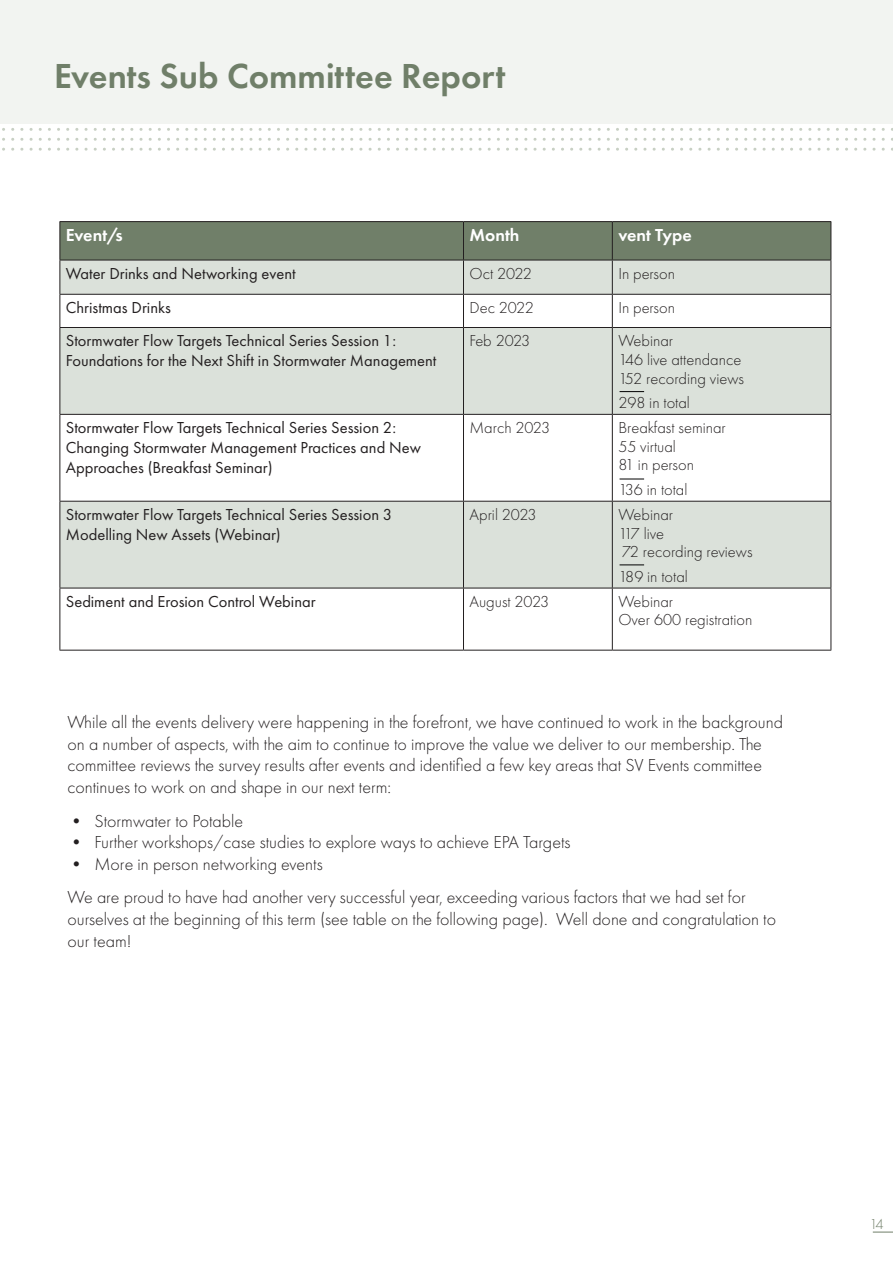
<style>
.page{position:relative;width:893px;height:1263px;background:#fff}
.page>*{position:absolute;margin:0;border:0;box-sizing:border-box;transform-origin:0 0}
.t1{font:600 36px "Futura PT";color:#707f69}
.t2{font:300 18px/21.6px "Futura PT";color:#231f20}
.t3{font:600 18px "Futura PT";color:#fff}
.t4{font:16.5px/19.8px "Futura PT";color:#231f20}
.t5{font:300 16.5px/18.8px "Futura PT";color:#231f20}
.t6{font:300 15px "Futura PT";color:#707f69}
</style>
<div class="page">
<svg style="left:873px;top:1232px;width:20px;height:1px"></svg>
<div style="left:61px;top:222px;width:770px;height:38px;background:#707f69"></div>
<svg style="left:61px;top:261px;width:770px;height:327px;fill:#dbe1da"></svg>
<hr style="left:60px;top:221px;width:403px;height:1px;background:#231f20">
<hr style="left:60px;top:222px;width:1px;height:38px;background:#231f20">
<hr style="left:463px;top:221px;width:149px;height:1px;background:#231f20">
<hr style="left:463px;top:222px;width:1px;height:38px;background:#231f20">
<hr style="left:612px;top:221px;width:219px;height:1px;background:#231f20">
<hr style="left:612px;top:222px;width:1px;height:38px;background:#231f20">
<hr style="left:831px;top:222px;width:1px;height:38px;background:#231f20">
<hr style="left:60px;top:260px;width:403px;height:1px;background:#231f20">
<hr style="left:60px;top:260px;width:1px;height:34px;background:#231f20">
<hr style="left:463px;top:260px;width:149px;height:1px;background:#231f20">
<hr style="left:463px;top:260px;width:1px;height:34px;background:#231f20">
<hr style="left:612px;top:260px;width:219px;height:1px;background:#231f20">
<hr style="left:612px;top:260px;width:1px;height:34px;background:#231f20">
<hr style="left:831px;top:260px;width:1px;height:34px;background:#231f20">
<hr style="left:60px;top:294px;width:403px;height:1px;background:#231f20">
<hr style="left:60px;top:295px;width:1px;height:32px;background:#231f20">
<hr style="left:463px;top:294px;width:149px;height:1px;background:#231f20">
<hr style="left:463px;top:295px;width:1px;height:32px;background:#231f20">
<hr style="left:612px;top:294px;width:219px;height:1px;background:#231f20">
<hr style="left:612px;top:295px;width:1px;height:32px;background:#231f20">
<hr style="left:831px;top:295px;width:1px;height:32px;background:#231f20">
<hr style="left:60px;top:327px;width:403px;height:1px;background:#231f20">
<hr style="left:60px;top:328px;width:1px;height:86px;background:#231f20">
<hr style="left:463px;top:327px;width:149px;height:1px;background:#231f20">
<hr style="left:463px;top:328px;width:1px;height:86px;background:#231f20">
<hr style="left:612px;top:327px;width:219px;height:1px;background:#231f20">
<hr style="left:612px;top:328px;width:1px;height:86px;background:#231f20">
<hr style="left:831px;top:328px;width:1px;height:86px;background:#231f20">
<hr style="left:60px;top:414px;width:403px;height:1px;background:#231f20">
<hr style="left:60px;top:415px;width:1px;height:86px;background:#231f20">
<hr style="left:463px;top:414px;width:149px;height:1px;background:#231f20">
<hr style="left:463px;top:415px;width:1px;height:86px;background:#231f20">
<hr style="left:612px;top:414px;width:219px;height:1px;background:#231f20">
<hr style="left:612px;top:415px;width:1px;height:86px;background:#231f20">
<hr style="left:831px;top:415px;width:1px;height:86px;background:#231f20">
<hr style="left:60px;top:501px;width:403px;height:1px;background:#231f20">
<hr style="left:60px;top:502px;width:1px;height:86px;background:#231f20">
<hr style="left:463px;top:501px;width:149px;height:1px;background:#231f20">
<hr style="left:463px;top:502px;width:1px;height:86px;background:#231f20">
<hr style="left:612px;top:501px;width:219px;height:1px;background:#231f20">
<hr style="left:612px;top:502px;width:1px;height:86px;background:#231f20">
<hr style="left:831px;top:502px;width:1px;height:86px;background:#231f20">
<hr style="left:60px;top:588px;width:403px;height:1px;background:#231f20">
<hr style="left:60px;top:588px;width:1px;height:62px;background:#231f20">
<hr style="left:463px;top:588px;width:149px;height:1px;background:#231f20">
<hr style="left:463px;top:588px;width:1px;height:62px;background:#231f20">
<hr style="left:612px;top:588px;width:219px;height:1px;background:#231f20">
<hr style="left:612px;top:588px;width:1px;height:62px;background:#231f20">
<hr style="left:831px;top:588px;width:1px;height:62px;background:#231f20">
<hr style="left:60px;top:650px;width:403px;height:1px;background:#231f20">
<hr style="left:463px;top:650px;width:149px;height:1px;background:#231f20">
<hr style="left:612px;top:650px;width:219px;height:1px;background:#231f20">
<svg style="left:2px;top:128px;width:891px;height:3px"></svg>
<svg style="left:2px;top:138px;width:891px;height:3px"></svg>
<svg style="left:2px;top:148px;width:891px;height:3px"></svg>
<div style="left:0;top:0;width:893px;height:124px;background:#f2f4f1"></div>
<svg style="left:620px;top:391px;width:24px;height:1px"></svg>
<svg style="left:620px;top:479px;width:24px;height:1px"></svg>
<svg style="left:620px;top:564px;width:24px;height:1px"></svg>
<p class="t1" style="left:54px;top:53px;width:453px">Events Sub Committee Report</p>
<p class="t3" style="left:66px;top:224px;width:58px">Event/ s</p>
<p class="t3" style="left:469px;top:224px;width:51px">Month</p>
<p class="t3" style="left:618px;top:224px;width:75px">vent Type</p>
<p class="t4" style="left:66px;top:263px;width:231px">Water Drinks and Networking event</p>
<p class="t5" style="left:469px;top:264px;width:64px">Oct 2022</p>
<p class="t5" style="left:618px;top:264px;width:58px">In person</p>
<p class="t4" style="left:66px;top:297px;width:106px">Christmas Drinks</p>
<p class="t5" style="left:469px;top:298px;width:66px">Dec 2022</p>
<p class="t5" style="left:618px;top:298px;width:58px">In person</p>
<p class="t4" style="left:66px;top:331px;width:372px">Stormwater Flow Targets Technical Series Session 1:<br>Foundations for the Next Shift in Stormwater Management</p>
<p class="t5" style="left:469px;top:331px;width:62px">Feb 2023</p>
<p class="t5" style="left:618px;top:331px;width:56px">Webinar</p>
<p class="t5" style="left:618px;top:350px;width:127px">146 live attendance<br>152 recording views</p>
<p class="t5" style="left:618px;top:394px;width:73px">298 in total</p>
<p class="t4" style="left:66px;top:417px;width:357px">Stormwater Flow Targets Technical Series Session 2:<br>Changing Stormwater Management Practices and New<br>Approaches (Breakfast Seminar)</p>
<p class="t5" style="left:469px;top:418px;width:82px">March 2023</p>
<p class="t5" style="left:618px;top:418px;width:109px">Breakfast seminar</p>
<p class="t5" style="left:618px;top:437px;width:59px">55 virtual</p>
<p class="t5" style="left:618px;top:453px;width:77px;line-height:24.8px">81 in person<br>136 in total</p>
<p class="t4" style="left:66px;top:504px;width:328px">Stormwater Flow Targets Technical Series Session 3<br>Modelling New Assets (Webinar)</p>
<p class="t5" style="left:469px;top:505px;width:69px">April 2023</p>
<p class="t5" style="left:618px;top:505px;width:56px">Webinar</p>
<p class="t5" style="left:618px;top:524px;width:47px">117 live</p>
<p class="t5" style="left:622px;top:542px;width:132px">72 recording reviews</p>
<p class="t5" style="left:618px;top:567px;width:71px">189 in total</p>
<p class="t4" style="left:66px;top:591px;width:251px">Sediment and Erosion Control Webinar</p>
<p class="t5" style="left:469px;top:592px;width:81px">August 2023</p>
<p class="t5" style="left:618px;top:592px;width:56px">Webinar</p>
<p class="t5" style="left:618px;top:611px;width:136px">Over 600 registration</p>
<p class="t2" style="left:68px;top:711px;width:717px">While all the events delivery were happening in the forefront, we have continued to work in the background on a number of aspects, with the aim to continue to improve the value we deliver to our membership. The committee reviews the survey results after events and identified a few key areas that SV Events committee continues to work on and shape in our next term:</p>
<p class="t2" style="left:68px;top:810px;width:177px">• Stormwater to Potable</p>
<p class="t2" style="left:68px;top:831px;width:505px">• Further workshops/case studies to explore ways to achieve EPA Targets</p>
<p class="t2" style="left:68px;top:853px;width:257px">• More in person networking events</p>
<p class="t2" style="left:68px;top:887px;width:710px">We are proud to have had another very successful year, exceeding various factors that we had set for ourselves at the beginning of this term (see table on the following page). Well done and congratulation to our team!</p>
<p class="t6" style="left:869px;top:1215px;width:16px">14</p>
</div>
